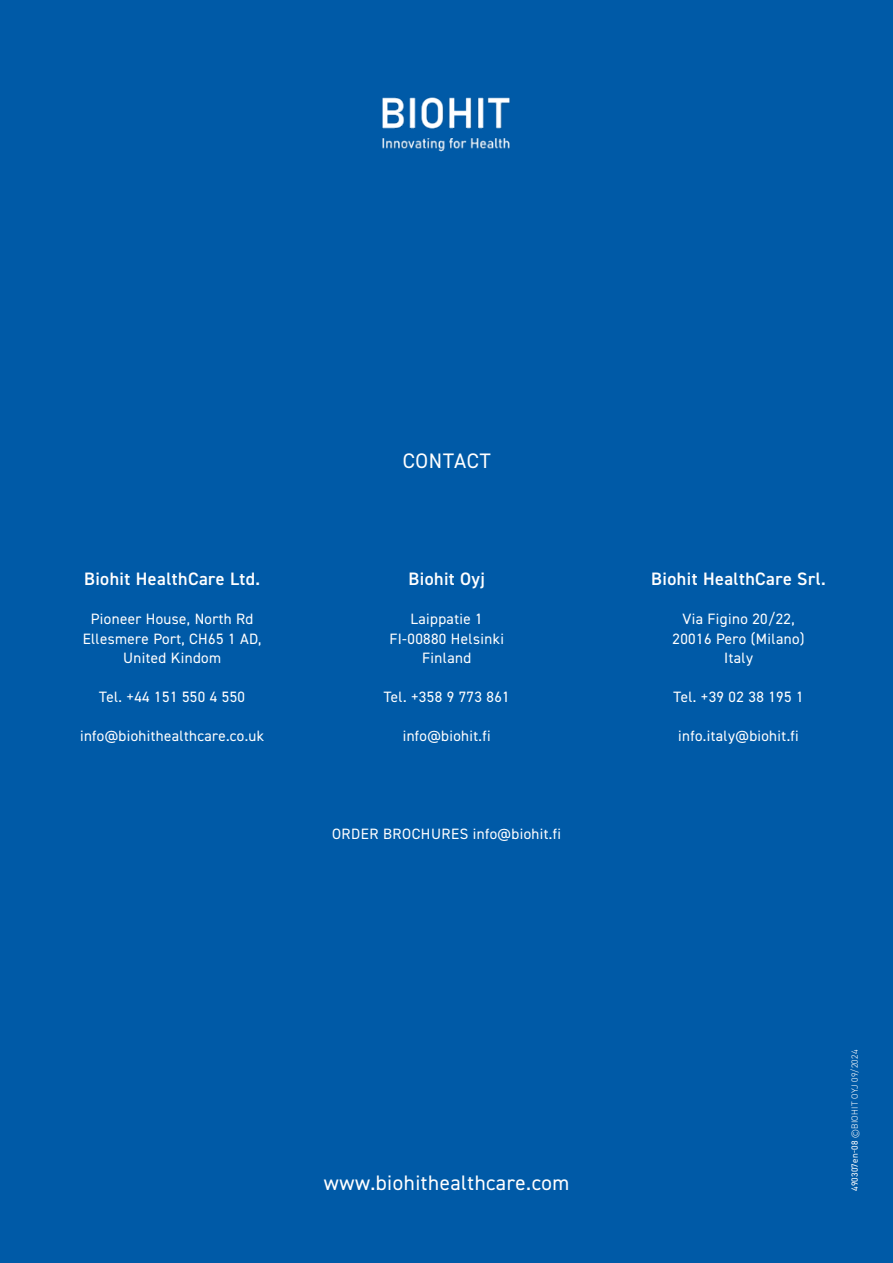
<style>
.page{position:relative;width:893px;height:1263px;background:#005aa7}
.page>*{position:absolute;margin:0;border:0;box-sizing:border-box;transform-origin:0 0}
.t1{font:21px "DIN2014";letter-spacing:.025em;color:#fff}
.t2{font:600 18px "DIN2014";letter-spacing:.025em;color:#fff}
.t3{font:15px/19.5px "DIN2014";letter-spacing:.025em;color:#fff;text-align:center}
.t4{font:300 9px "DIN2014";letter-spacing:.025em;color:#fff}
.s1{font-weight:400}
</style>
<div class="page">
<img style="left:382px;top:97px;width:128px;height:55px">
<p class="t2" style="left:84px;top:572px;width:178px">Biohit HealthCare Ltd.</p>
<p class="t3" style="left:83px;top:610px;width:180px">Pioneer House, North Rd<br>Ellesmere Port, CH65 1 AD,<br>United Kindom</p>
<p class="t3" style="left:99px;top:688px;width:147px">Tel. +44 151 550 4 550</p>
<p class="t3" style="left:80px;top:727px;width:186px">info@biohithealthcare.co.uk</p>
<h1 class="t1" style="left:403px;top:451px;width:89px">CONTACT</h1>
<p class="t2" style="left:408px;top:572px;width:78px">Biohit Oyj</p>
<p class="t3" style="left:389px;top:610px;width:116px">Laippatie 1<br>FI-00880 Helsinki<br>Finland</p>
<p class="t3" style="left:384px;top:688px;width:128px">Tel. +358 9 773 861</p>
<p class="t3" style="left:403px;top:727px;width:90px">info@biohit.fi</p>
<p class="t3" style="left:332px;top:824px;width:230px">ORDER BROCHURES info@biohit.fi</p>
<h1 class="t1" style="left:324px;top:1172px;width:247px">www.biohithealthcare.com</h1>
<p class="t2" style="left:651px;top:572px;width:176px">Biohit HealthCare Srl.</p>
<p class="t3" style="left:672px;top:610px;width:134px">Via Figino 20/22,<br>20016 Pero (Milano)<br>Italy</p>
<p class="t3" style="left:673px;top:688px;width:132px">Tel. +39 02 38 195 1</p>
<p class="t3" style="left:678px;top:727px;width:122px">info.italy@biohit.fi</p>
<p class="t4" style="left:851px;top:1191px;width:143px;rotate:-90deg"><span class="s1">490307en-08</span> ©BIOHIT OYJ 09/2024</p>
</div>
